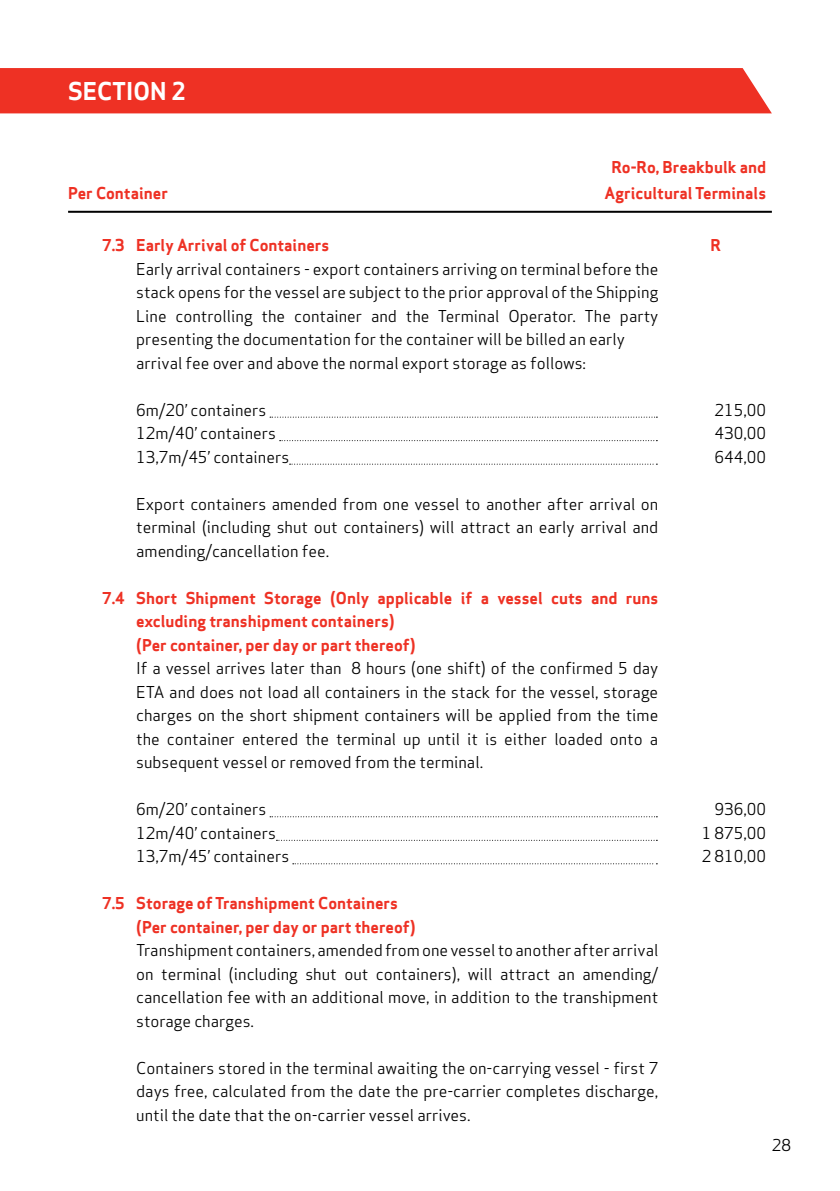
<style>
.page{position:relative;width:840px;height:1191px;background:#fff}
.page>*{position:absolute;margin:0;border:0;box-sizing:border-box;transform-origin:0 0}
.t1{font:24px "Apex Sans Bold T";color:#fff}
.t2{font:16px/23.6px "Apex Sans Book T";color:#000;text-align:justify}
.t3{font:16px/23.6px "Apex Sans Bold T";color:#ee3124}
</style>
<div class="page">
<div style="left:0;top:68px;width:771px;height:45px;background:#ee3124"></div>
<svg style="left:270px;top:417px;width:387px;height:1px"></svg>
<svg style="left:279px;top:440px;width:378px;height:1px"></svg>
<svg style="left:289px;top:464px;width:368px;height:1px"></svg>
<svg style="left:270px;top:816px;width:387px;height:1px"></svg>
<svg style="left:276px;top:840px;width:381px;height:1px"></svg>
<svg style="left:292px;top:863px;width:365px;height:1px"></svg>
<hr style="left:68px;top:211px;width:703px;height:2px;background:#000">
<h1 class="t1" style="left:68px;top:75px;width:119px">SECTION 2</h1>
<p class="t3" style="left:611px;top:155px;width:156px">Ro-Ro, Breakbulk and</p>
<p class="t3" style="left:68px;top:181px;width:101px">Per Container</p>
<p class="t3" style="left:604px;top:181px;width:163px">Agricultural Terminals</p>
<p class="t3" style="left:102px;top:233px;width:228px">7.3 Early Arrival of Containers</p>
<p class="t3" style="left:710px;top:233px;width:12px">R</p>
<p class="t2" style="left:136px;top:257px;width:523px;text-align:left">Early arrival containers - export containers arriving on terminal before the stack opens for the vessel are subject to the prior approval of the Shipping Line controlling the container and the Terminal Operator. The party presenting the documentation for the container will be billed an early arrival fee over and above the normal export storage as follows:</p>
<p class="t2" style="left:136px;top:398px;width:132px">6m/20’ containers</p>
<p class="t2" style="left:714px;top:398px;width:53px">215,00</p>
<p class="t2" style="left:136px;top:421px;width:141px">12m/40’ containers</p>
<p class="t2" style="left:714px;top:421px;width:53px">430,00</p>
<p class="t2" style="left:136px;top:445px;width:154px">13,7m/45’ containers</p>
<p class="t2" style="left:714px;top:445px;width:53px">644,00</p>
<p class="t2" style="left:136px;top:492px;width:523px">Export containers amended from one vessel to another after arrival on terminal (including shut out containers) will attract an early arrival and amending/cancellation fee.</p>
<p class="t3" style="left:136px;top:586px;width:523px;text-indent:-34px">7.4 Short Shipment Storage (Only applicable if a vessel cuts and runs excluding transhipment containers)<br>(Per container, per day or part thereof)</p>
<p class="t2" style="left:136px;top:656px;width:523px">If a vessel arrives later than 8 hours (one shift) of the confirmed 5 day ETA and does not load all containers in the stack for the vessel, storage charges on the short shipment containers will be applied from the time the container entered the terminal up until it is either loaded onto a subsequent vessel or removed from the terminal.</p>
<p class="t2" style="left:136px;top:797px;width:132px">6m/20’ containers</p>
<p class="t2" style="left:714px;top:797px;width:53px">936,00</p>
<p class="t2" style="left:136px;top:821px;width:141px">12m/40’ containers</p>
<p class="t2" style="left:701px;top:821px;width:66px">1 875,00</p>
<p class="t2" style="left:136px;top:844px;width:154px">13,7m/45’ containers</p>
<p class="t2" style="left:701px;top:844px;width:66px">2 810,00</p>
<p class="t3" style="left:136px;top:891px;width:281px;text-indent:-34px">7.5 Storage of Transhipment Containers (Per container, per day or part thereof)</p>
<p class="t2" style="left:136px;top:938px;width:523px">Transhipment containers, amended from one vessel to another after arrival on terminal (including shut out containers), will attract an amending/ cancellation fee with an additional move, in addition to the transhipment storage charges.</p>
<p class="t2" style="left:136px;top:1056px;width:523px">Containers stored in the terminal awaiting the on-carrying vessel - first 7 days free, calculated from the date the pre-carrier completes discharge, until the date that the on-carrier vessel arrives.</p>
<p class="t2" style="left:771px;top:1133px;width:21px">28</p>
</div>
